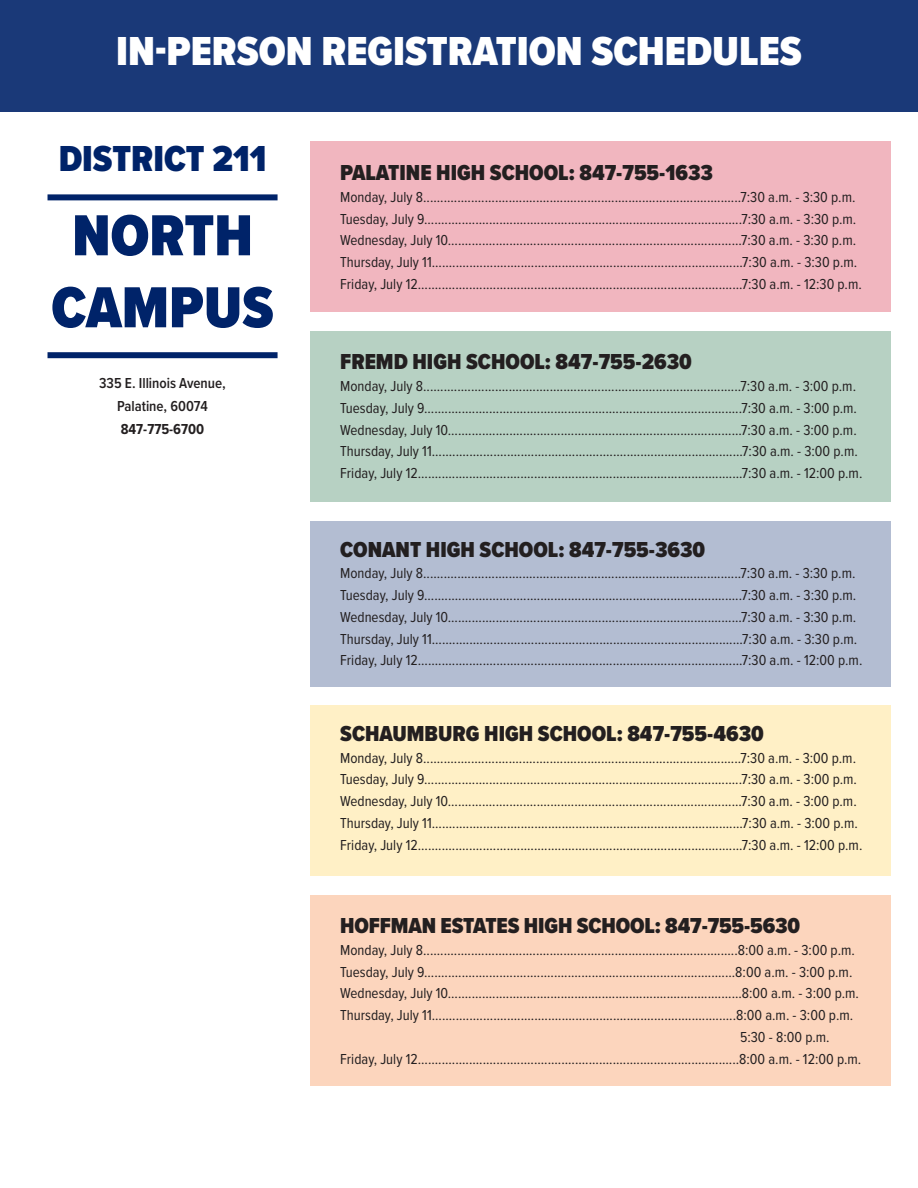
<style>
.page{position:relative;width:918px;height:1188px;background:#fff}
.page>*{position:absolute;margin:0;border:0;box-sizing:border-box;transform-origin:0 0}
.t1{font:900 60px/72px "Proxima Nova Cond";color:#002369;text-align:center}
.t2{font:900 42px "Proxima Nova Cond";color:#fff}
.t3{font:900 37.5px "Proxima Nova Cond";color:#002369}
.sub_head2{font:900 22.5px "Proxima Nova Cond";color:#231f20}
.sub_head2-2{font:15px "Proxima Nova Cond";color:#231f20}
.sub_head2-3{font:600 15px "Proxima Nova Cond";color:#231f20}
.sub_head2-4{font:700 15px "Proxima Nova Cond";color:#231f20}
</style>
<div class="page">
<div style="left:0;top:0;width:918px;height:112px;background:#1a3978"></div>
<div style="left:48px;top:194px;width:230px;height:6px;background:#002369"></div>
<div style="left:48px;top:352px;width:230px;height:6px;background:#002369"></div>
<div style="left:310px;top:521px;width:581px;height:165px;background:#b3bdd2"></div>
<div style="left:310px;top:331px;width:581px;height:171px;background:#b7d1c3"></div>
<div style="left:310px;top:141px;width:581px;height:171px;background:#f1b6bf"></div>
<div style="left:310px;top:705px;width:581px;height:171px;background:#fff0c6"></div>
<div style="left:310px;top:895px;width:581px;height:191px;background:#fcd5bd"></div>
<p class="t2" style="left:116px;top:20px;width:687px">IN-PERSON REGISTRATION SCHEDULES</p>
<p class="t3" style="left:59px;top:131px;width:209px">DISTRICT 211</p>
<p class="t1" style="left:51px;top:199px;width:224px">NORTH<br>CAMPUS</p>
<p class="sub_head2-3" style="left:99px;top:372px;width:128px">335 E. Illinois Avenue,</p>
<p class="sub_head2-3" style="left:117px;top:395px;width:92px">Palatine, 60074</p>
<p class="sub_head2-4" style="left:121px;top:418px;width:85px">847-775-6700</p>
<p class="sub_head2" style="left:340px;top:156px;width:374px">PALATINE HIGH SCHOOL: 847-755-1633</p>
<p class="sub_head2-2" style="left:340px;top:186px;width:517px">Monday, July 8.............................................................................................7:30 a.m. - 3:30 p.m.</p>
<p class="sub_head2-2" style="left:340px;top:208px;width:518px">Tuesday, July 9.............................................................................................7:30 a.m. - 3:30 p.m.</p>
<p class="sub_head2-2" style="left:340px;top:229px;width:517px">Wednesday, July 10......................................................................................7:30 a.m. - 3:30 p.m.</p>
<p class="sub_head2-2" style="left:340px;top:251px;width:519px">Thursday, July 11...........................................................................................7:30 a.m. - 3:30 p.m.</p>
<p class="sub_head2-2" style="left:340px;top:273px;width:523px">Friday, July 12...............................................................................................7:30 a.m. - 12:30 p.m.</p>
<p class="sub_head2" style="left:340px;top:345px;width:353px">FREMD HIGH SCHOOL: 847-755-2630</p>
<p class="sub_head2-2" style="left:340px;top:375px;width:517px">Monday, July 8.............................................................................................7:30 a.m. - 3:00 p.m.</p>
<p class="sub_head2-2" style="left:340px;top:397px;width:518px">Tuesday, July 9.............................................................................................7:30 a.m. - 3:00 p.m.</p>
<p class="sub_head2-2" style="left:340px;top:419px;width:518px">Wednesday, July 10......................................................................................7:30 a.m. - 3:00 p.m.</p>
<p class="sub_head2-2" style="left:340px;top:440px;width:519px">Thursday, July 11...........................................................................................7:30 a.m. - 3:00 p.m.</p>
<p class="sub_head2-2" style="left:340px;top:462px;width:524px">Friday, July 12...............................................................................................7:30 a.m. - 12:00 p.m.</p>
<p class="sub_head2" style="left:340px;top:533px;width:367px">CONANT HIGH SCHOOL: 847-755-3630</p>
<p class="sub_head2-2" style="left:340px;top:562px;width:517px">Monday, July 8.............................................................................................7:30 a.m. - 3:30 p.m.</p>
<p class="sub_head2-2" style="left:340px;top:584px;width:518px">Tuesday, July 9.............................................................................................7:30 a.m. - 3:30 p.m.</p>
<p class="sub_head2-2" style="left:340px;top:606px;width:517px">Wednesday, July 10......................................................................................7:30 a.m. - 3:30 p.m.</p>
<p class="sub_head2-2" style="left:340px;top:628px;width:519px">Thursday, July 11...........................................................................................7:30 a.m. - 3:30 p.m.</p>
<p class="sub_head2-2" style="left:340px;top:649px;width:524px">Friday, July 12...............................................................................................7:30 a.m. - 12:00 p.m.</p>
<p class="sub_head2" style="left:340px;top:717px;width:425px">SCHAUMBURG HIGH SCHOOL: 847-755-4630</p>
<p class="sub_head2-2" style="left:340px;top:747px;width:517px">Monday, July 8.............................................................................................7:30 a.m. - 3:00 p.m.</p>
<p class="sub_head2-2" style="left:340px;top:768px;width:518px">Tuesday, July 9.............................................................................................7:30 a.m. - 3:00 p.m.</p>
<p class="sub_head2-2" style="left:340px;top:790px;width:518px">Wednesday, July 10......................................................................................7:30 a.m. - 3:00 p.m.</p>
<p class="sub_head2-2" style="left:340px;top:812px;width:519px">Thursday, July 11...........................................................................................7:30 a.m. - 3:00 p.m.</p>
<p class="sub_head2-2" style="left:340px;top:834px;width:524px">Friday, July 12...............................................................................................7:30 a.m. - 12:00 p.m.</p>
<p class="sub_head2" style="left:340px;top:909px;width:461px">HOFFMAN ESTATES HIGH SCHOOL: 847-755-5630</p>
<p class="sub_head2-2" style="left:340px;top:939px;width:516px">Monday, July 8............................................................................................8:00 a.m. - 3:00 p.m.</p>
<p class="sub_head2-2" style="left:340px;top:961px;width:514px">Tuesday, July 9...........................................................................................8:00 a.m. - 3:00 p.m.</p>
<p class="sub_head2-2" style="left:340px;top:982px;width:520px">Wednesday, July 10......................................................................................8:00 a.m. - 3:00 p.m.</p>
<p class="sub_head2-2" style="left:340px;top:1004px;width:515px">Thursday, July 11.........................................................................................8:00 a.m. - 3:00 p.m.</p>
<p class="sub_head2-2" style="left:740px;top:1026px;width:91px">5:30 - 8:00 p.m.</p>
<p class="sub_head2-2" style="left:340px;top:1048px;width:523px">Friday, July 12..............................................................................................8:00 a.m. - 12:00 p.m.</p>
</div>
